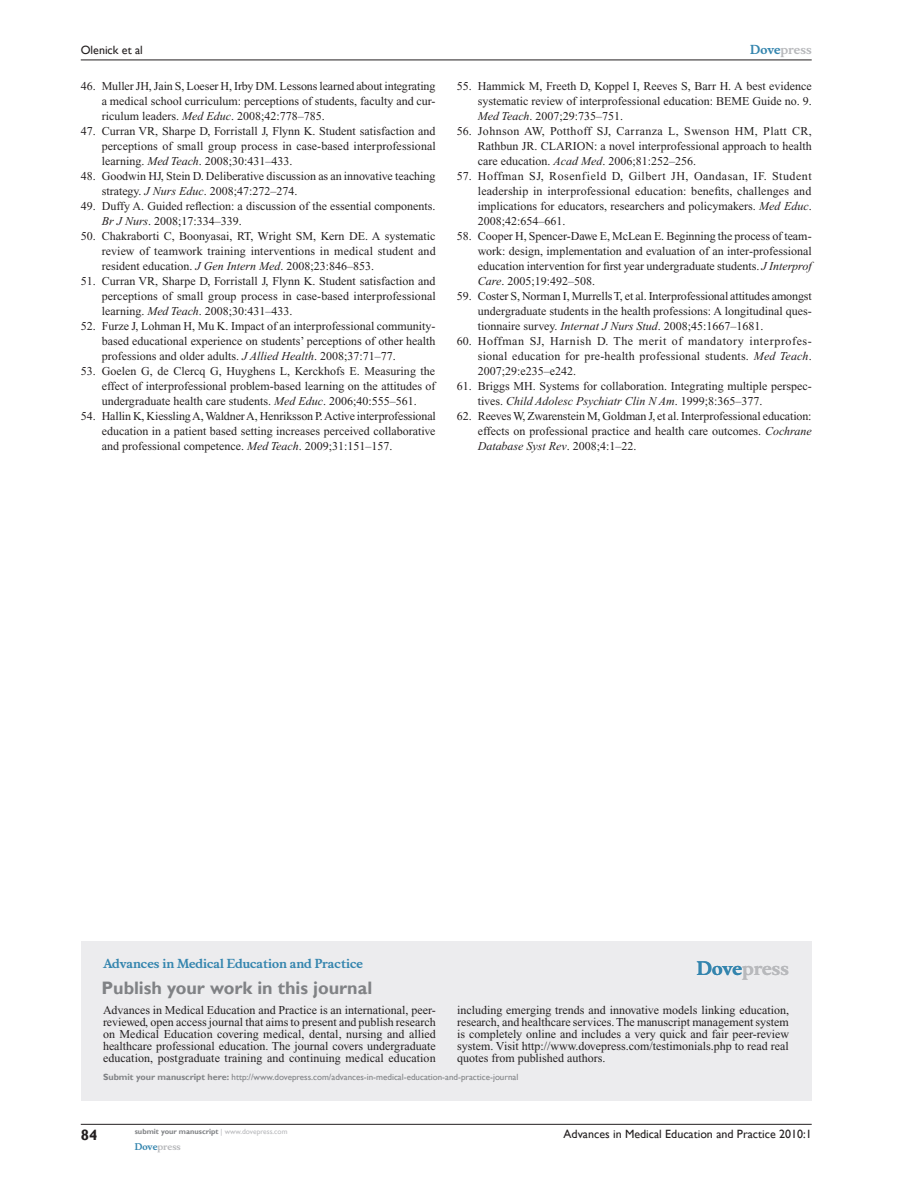
<style>
.page{position:relative;width:918px;height:1188px;background:#fff}
.page>*{position:absolute;margin:0;border:0;box-sizing:border-box;transform-origin:0 0}
.t1{font:700 18px "Gill Sans";color:#808285}
.t2{font:700 18px "Musee";color:#b8b9bc}
.t3{font:700 15px "Gill Sans";color:#231f20}
.t4{font:12px/15px "Times New Roman";color:#231f20;text-align:justify}
.t5{font:12px "Gill Sans";color:#231f20}
.t6{font:700 12px "Musee";color:#3485ae}
.t7{font:700 12px "Musee";color:#b8b9bc}
.t8{font:9px "Gill Sans";color:#808285}
.t9{font:700 9px "Musee";color:#b8b9bc}
.t10{font:700 7.5px "Gill Sans";color:#808285}
.s1{font-style:italic}
.s2{color:#3485ae}
.s3{font-weight:700}
.s4{font-weight:400;color:#b8b9bc}
</style>
<div class="page">
<div style="left:81px;top:941px;width:731px;height:160px;background:#ececee"></div>
<hr style="left:81px;top:1124px;width:731px;height:1px;background:#231f20">
<hr style="left:81px;top:60px;width:731px;height:1px;background:#231f20">
<p class="t5" style="left:81px;top:43px;width:64px">Olenick et al</p>
<p class="t4" style="left:102px;top:79px;width:335px;text-indent:-21px">46. Muller JH, Jain S, Loeser H, Irby DM. Lessons learned about integrating a medical school curriculum: perceptions of students, faculty and cur&shy;riculum leaders. <span class="s1">Med Educ</span>. 2008;42:778–785.</p>
<p class="t4" style="left:102px;top:124px;width:336px;text-indent:-21px">47. Curran VR, Sharpe D, Forristall J, Flynn K. Student satisfaction and perceptions of small group process in case-based interprofessional learning. <span class="s1">Med Teach</span>. 2008;30:431–433.</p>
<p class="t4" style="left:102px;top:169px;width:335px;text-indent:-21px">48. Goodwin HJ, Stein D. Deliberative discussion as an innovative teaching strategy. <span class="s1">J Nurs Educ</span>. 2008;47:272–274.</p>
<p class="t4" style="left:102px;top:199px;width:335px;text-indent:-21px">49. Duffy A. Guided reflection: a discussion of the essential components.<br><span class="s1">Br J Nurs</span>. 2008;17:334–339.</p>
<p class="t4" style="left:102px;top:229px;width:336px;text-indent:-21px">50. Chakraborti C, Boonyasai, RT, Wright SM, Kern DE. A systematic review of teamwork training interventions in medical student and resident education. <span class="s1">J Gen Intern Med</span>. 2008;23:846–853.</p>
<p class="t4" style="left:102px;top:274px;width:336px;text-indent:-21px">51. Curran VR, Sharpe D, Forristall J, Flynn K. Student satisfaction and perceptions of small group process in case-based interprofessional learning. <span class="s1">Med Teach</span>. 2008;30:431–433.</p>
<p class="t4" style="left:102px;top:319px;width:335px;text-indent:-21px">52. Furze J, Lohman H, Mu K. Impact of an interprofessional community&shy;based educational experience on students’ perceptions of other health professions and older adults. <span class="s1">J Allied Health</span>. 2008;37:71–77.</p>
<p class="t4" style="left:102px;top:364px;width:335px;text-indent:-21px">53. Goelen G, de Clercq G, Huyghens L, Kerckhofs E. Measuring the effect of interprofessional problem-based learning on the attitudes of undergraduate health care students. <span class="s1">Med Educ</span>. 2006;40:555–561.</p>
<p class="t4" style="left:102px;top:409px;width:336px;text-indent:-21px">54. Hallin K, Kiessling A, Waldner A, Henriksson P. Active interprofessional education in a patient based setting increases perceived collaborative and professional competence. <span class="s1">Med Teach</span>. 2009;31:151–157.</p>
<p class="t7" style="left:750px;top:43px;width:63px"><span class="s2">Dove</span>press</p>
<p class="t4" style="left:478px;top:79px;width:335px;text-indent:-21px">55. Hammick M, Freeth D, Koppel I, Reeves S, Barr H. A best evidence systematic review of interprofessional education: BEME Guide no. 9.<br><span class="s1">Med Teach</span>. 2007;29:735–751.</p>
<p class="t4" style="left:478px;top:124px;width:336px;text-indent:-21px">56. Johnson AW, Potthoff SJ, Carranza L, Swenson HM, Platt CR, Rathbun JR. CLARION: a novel interprofessional approach to health care education. <span class="s1">Acad Med</span>. 2006;81:252–256.</p>
<p class="t4" style="left:478px;top:169px;width:335px;text-indent:-21px">57. Hoffman SJ, Rosenfield D, Gilbert JH, Oandasan, IF. Student leadership in interprofessional education: benefits, challenges and implications for educators, researchers and policymakers. <span class="s1">Med Educ</span>.<br>2008;42:654–661.</p>
<p class="t4" style="left:478px;top:229px;width:335px;text-indent:-21px">58. Cooper H, Spencer-Dawe E, McLean E. Beginning the process of team&shy;work: design, implementation and evaluation of an inter-professional education intervention for first year undergraduate students. <span class="s1">J Interprof Care</span>. 2005;19:492–508.</p>
<p class="t4" style="left:478px;top:289px;width:335px;text-indent:-21px">59. Coster S, Norman I, Murrells T, et al. Interprofessional attitudes amongst undergraduate students in the health professions: A longitudinal ques&shy;tionnaire survey. <span class="s1">Internat J Nurs Stud</span>. 2008;45:1667–1681.</p>
<p class="t4" style="left:478px;top:334px;width:335px;text-indent:-21px">60. Hoffman SJ, Harnish D. The merit of mandatory interprofes&shy;sional education for pre-health professional students. <span class="s1">Med Teach</span>.<br>2007;29:e235–e242.</p>
<p class="t4" style="left:478px;top:379px;width:335px;text-indent:-21px">61. Briggs MH. Systems for collaboration. Integrating multiple perspec&shy;tives. <span class="s1">Child Adolesc Psychiatr Clin N Am</span>. 1999;8:365–377.</p>
<p class="t4" style="left:478px;top:409px;width:335px;text-indent:-21px">62. Reeves W, Zwarenstein M, Goldman J, et al. Interprofessional education: effects on professional practice and health care outcomes. <span class="s1">Cochrane Database Syst Rev</span>. 2008;4:1–22.</p>
<p class="t6" style="left:103px;top:956px;width:262px">Advances in Medical Education and Practice</p>
<h1 class="t1" style="left:102px;top:977px;width:272px">Publish your work in this journal</h1>
<h1 class="t2" style="left:697px;top:958px;width:94px"><span class="s2">Dove</span>press</h1>
<p class="t4" style="left:103px;top:1004px;width:334px;line-height:12px">Advances in Medical Education and Practice is an international, peer&shy;reviewed, open access journal that aims to present and publish research on Medical Education covering medical, dental, nursing and allied healthcare professional education. The journal covers undergraduate education, postgraduate training and continuing medical education</p>
<p class="t4" style="left:457px;top:1004px;width:333px;line-height:12px">including emerging trends and innovative models linking education, research, and healthcare services. The manuscript management system is completely online and includes a very quick and fair peer-review system. Visit http://www.dovepress.com/testimonials.php to read real quotes from published authors.</p>
<p class="t8" style="left:103px;top:1072px;width:417px"><span class="s3">Submit your manuscript here:</span> http://www.dovepress.com/advances-in-medical-education-and-practice-journal</p>
<p class="t3" style="left:81px;top:1126px;width:18px">84</p>
<p class="t10" style="left:135px;top:1127px;width:154px">submit your manuscript <span class="s4">| www.dovepress.com</span></p>
<p class="t9" style="left:135px;top:1141px;width:48px"><span class="s2">Dove</span>press</p>
<p class="t5" style="left:564px;top:1127px;width:250px">Advances in Medical Education and Practice 2010:1</p>
</div>
